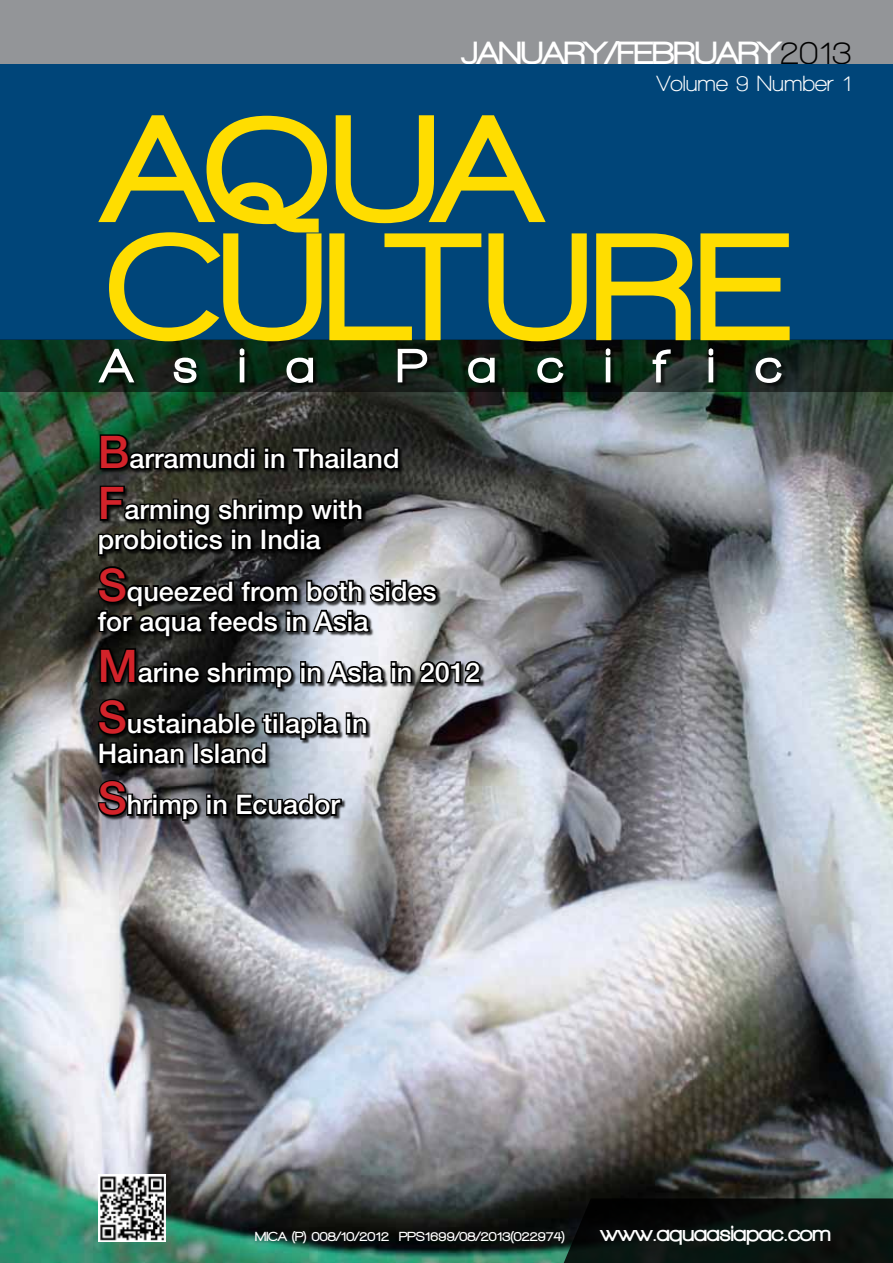
<style>
.page{position:relative;width:893px;height:1263px;background:#fff}
.page>*{position:absolute;margin:0;border:0;box-sizing:border-box;transform-origin:0 0}
.t1{font:900 33px "Walkway";color:#fff}
.t2{font:500 27px/51.3px "Helvetica Neue LT Std";color:#fff}
.t3{font:900 22.5px "Walkway";color:#fff}
.t4{font:700 22.5px "Walkway";color:#fff}
.t5{font:900 13.5px "Walkway";letter-spacing:.01em;color:#fff}
.s1{font-weight:700;color:#000}
.s2{font-size:45px;color:#d2232a}
</style>
<div class="page">
<img style="left:0;top:392px;width:893px;height:871px">
<div style="left:0;top:64px;width:893px;height:276px;background:#004579"></div>
<svg style="left:0;top:339px;width:893px;height:53px;background:#12261a"></svg>
<svg style="left:557px;top:1198px;width:336px;height:65px;background:#09100d"></svg>
<svg style="left:596px;top:233px;width:96px;height:107px"></svg>
<svg style="left:700px;top:233px;width:90px;height:107px"></svg>
<svg style="left:98px;top:115px;width:489px;height:226px"></svg>
<div style="left:99px;top:349px;width:688px;height:39px;background:#000;opacity:.6"></div>
<svg style="left:98px;top:349px;width:36px;height:33px"></svg>
<svg style="left:174px;top:358px;width:22px;height:25px"></svg>
<svg style="left:240px;top:348px;width:4px;height:34px"></svg>
<svg style="left:286px;top:358px;width:27px;height:25px"></svg>
<svg style="left:398px;top:349px;width:29px;height:33px"></svg>
<svg style="left:468px;top:358px;width:27px;height:25px"></svg>
<svg style="left:537px;top:358px;width:26px;height:25px"></svg>
<svg style="left:606px;top:348px;width:4px;height:34px"></svg>
<svg style="left:653px;top:349px;width:18px;height:33px"></svg>
<svg style="left:709px;top:348px;width:4px;height:34px"></svg>
<svg style="left:756px;top:358px;width:26px;height:25px"></svg>
<div style="left:0;top:0;width:893px;height:64px;background:#939598"></div>
<img style="left:99px;top:1174px;width:67px;height:67px">
<div style="left:97px;top:435px;width:388px;height:390px;background:#000;opacity:.75"></div>
<svg style="left:95px;top:433px;width:387px;height:333px;background:#484949"></svg>
<svg style="left:96px;top:778px;width:104px;height:51px;background:#4b494e"></svg>
<svg style="left:206px;top:793px;width:23px;height:24px"></svg>
<svg style="left:235px;top:792px;width:108px;height:37px;background:#52565c"></svg>
<p class="t1" style="left:462px;top:35px;width:391px">JANUARY/FEBRUARY<span class="s1">2013</span></p>
<p class="t4" style="left:656px;top:72px;width:196px">Volume 9 Number 1</p>
<p class="t2" style="left:98px;top:432px;width:303px"><span class="s2">B</span>arramundi in Thailand<br><span class="s2">F</span>arming shrimp with</p>
<p class="t2" style="left:98px;top:514px;width:340px">probiotics in India<br><span class="s2">S</span>queezed from both sides</p>
<p class="t2" style="left:98px;top:595px;width:384px">for aqua feeds in Asia<br><span class="s2">M</span>arine shrimp in Asia in 2012<br><span class="s2">S</span>ustainable tilapia in</p>
<p class="t2" style="left:98px;top:727px;width:244px">Hainan Island<br><span class="s2">S</span>hrimp in Ecuador</p>
<p class="t5" style="left:255px;top:1229px;width:311px">MICA (P) 008/10/2012 PPS1699/08/2013(022974)</p>
<p class="t3" style="left:600px;top:1221px;width:232px">www.aquaasiapac.com</p>
</div>
